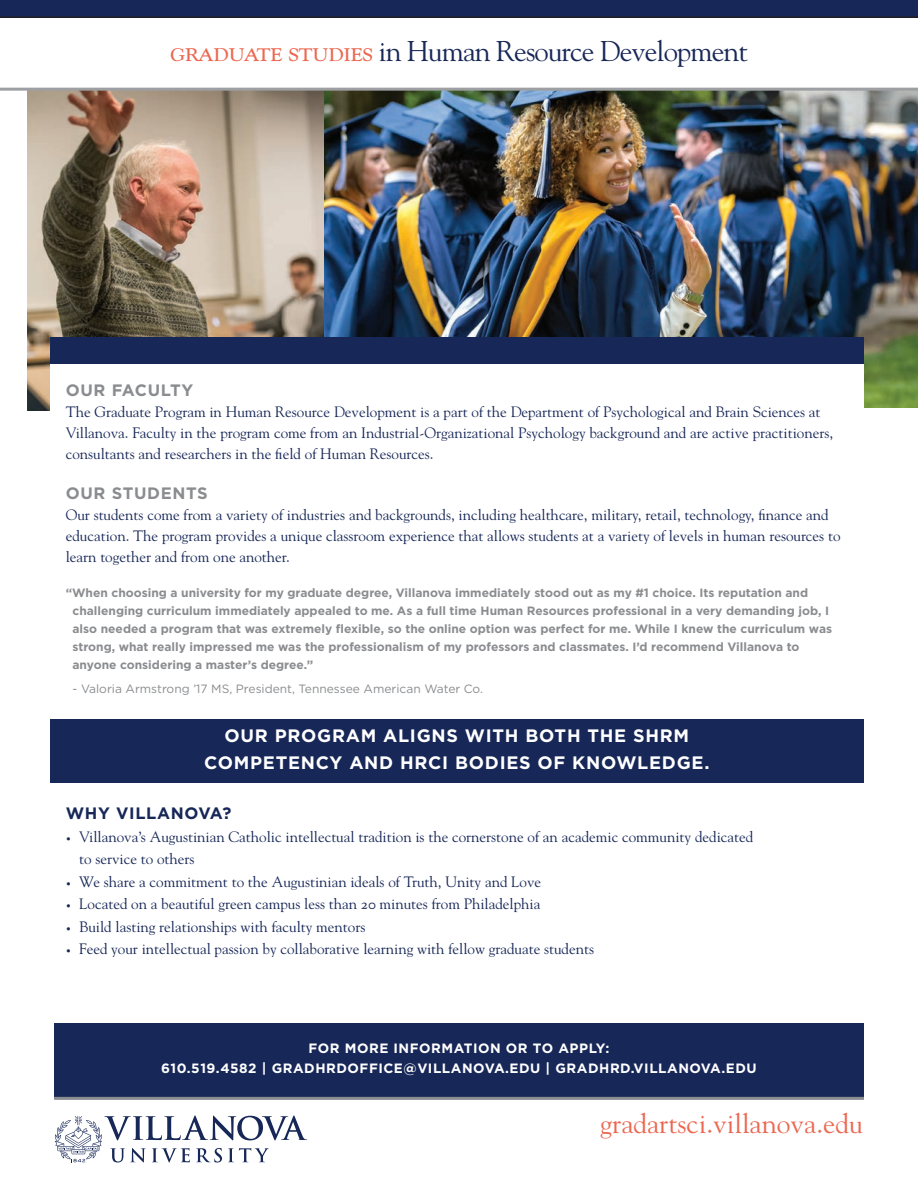
<style>
.page{position:relative;width:918px;height:1188px;background:#fff}
.page>*{position:absolute;margin:0;border:0;box-sizing:border-box;transform-origin:0 0}
.t1{font:28.5px "Goudy Std";letter-spacing:-.03em;color:#172757}
.t2{font:27.3px "Goudy Std";color:#ec6750}
.t3{font:700 18px/27px "Gotham";letter-spacing:.04em;color:#fff;text-align:center}
.t4{font:700 16.5px "Gotham";letter-spacing:.04em;color:#8a8c8f}
.t5{font:700 16.5px "Gotham";letter-spacing:.04em;color:#172757}
.t6{font:15px/21px "Goudy Std";color:#172757}
.t7{font:700 13.5px/19.5px "Gotham";letter-spacing:.04em;color:#fff;text-align:center}
.t8{font:700 12px/18px "Gotham";color:#8a8c8f}
.t9{font:12px "Gotham";color:#8a8c8f}
.s1{color:#ec6750}
.s2{font-size:9px}
</style>
<div class="page">
<svg style="left:0;top:0;width:918px;height:18px;background:#172652"></svg>
<img style="left:324px;top:91px;width:594px;height:317px">
<img style="left:27px;top:91px;width:297px;height:319px">
<hr style="left:0;top:88px;width:918px;height:3px;background:#9d9fa2">
<div style="left:51px;top:338px;width:813px;height:45px;background:#172757"></div>
<div style="left:51px;top:364px;width:813px;height:662px;background:#fff"></div>
<div style="left:51px;top:719px;width:813px;height:64px;background:#172757"></div>
<svg style="left:55px;top:1115px;width:252px;height:47px"></svg>
<div style="left:54px;top:1023px;width:810px;height:76px;background:#172757"></div>
<hr style="left:54px;top:1097px;width:810px;height:3px;background:#8a8c8f">
<h1 class="t1" style="left:170px;top:33px;width:580px"><span class="s1">Graduate Studies</span> in Human Resource Development</h1>
<p class="t4" style="left:66px;top:379px;width:129px">OUR FACULTY</p>
<p class="t6" style="left:66px;top:401px;width:769px">The Graduate Program in Human Resource Development is a part of the Department of Psychological and Brain Sciences at<br>Villanova. Faculty in the program come from an Industrial-Organizational Psychology background and are active practitioners, consultants and researchers in the field of Human Resources.</p>
<p class="t4" style="left:66px;top:482px;width:144px">OUR STUDENTS</p>
<p class="t6" style="left:66px;top:504px;width:776px">Our students come from a variety of industries and backgrounds, including healthcare, military, retail, technology, finance and education. The program provides a unique classroom experience that allows students at a variety of levels in human resources to learn together and from one another.</p>
<p class="t8" style="left:73px;top:584px;width:761px;text-indent:-7px">“When choosing a university for my graduate degree, Villanova immediately stood out as my #1 choice. Its reputation and challenging curriculum immediately appealed to me. As a full time Human Resources professional in a very demanding job, I also needed a program that was extremely flexible, so the online option was perfect for me. While I knew the curriculum was strong, what really impressed me was the professionalism of my professors and classmates. I’d recommend Villanova to anyone considering a master’s degree.”</p>
<p class="t9" style="left:73px;top:681px;width:412px">- Valoria Armstrong ’17 MS, President, Tennessee American Water Co.</p>
<p class="t3" style="left:204px;top:722px;width:507px">OUR PROGRAM ALIGNS WITH BOTH THE SHRM<br>COMPETENCY AND HRCI BODIES OF KNOWLEDGE.</p>
<p class="t5" style="left:66px;top:803px;width:167px">WHY VILLANOVA?</p>
<p class="t6" style="left:79px;top:825px;width:676px;line-height:22.5px;text-indent:-14px"><span class="s2">•</span> Villanova’s Augustinian Catholic intellectual tradition is the cornerstone of an academic community dedicated to service to others</p>
<p class="t6" style="left:66px;top:871px;width:477px"><span class="s2">•</span> We share a commitment to the Augustinian ideals of Truth, Unity and Love</p>
<p class="t6" style="left:66px;top:894px;width:476px"><span class="s2">•</span> Located on a beautiful green campus less than 20 minutes from Philadelphia</p>
<p class="t6" style="left:66px;top:916px;width:301px"><span class="s2">•</span> Build lasting relationships with faculty mentors</p>
<p class="t6" style="left:66px;top:939px;width:530px"><span class="s2">•</span> Feed your intellectual passion by collaborative learning with fellow graduate students</p>
<p class="t7" style="left:161px;top:1039px;width:597px">FOR MORE INFORMATION OR TO APPLY:<br>610.519.4582 | GRADHRDOFFICE@VILLANOVA.EDU | GRADHRD.VILLANOVA.EDU</p>
<h2 class="t2" style="left:600px;top:1107px;width:264px">gradartsci.villanova.edu</h2>
</div>
